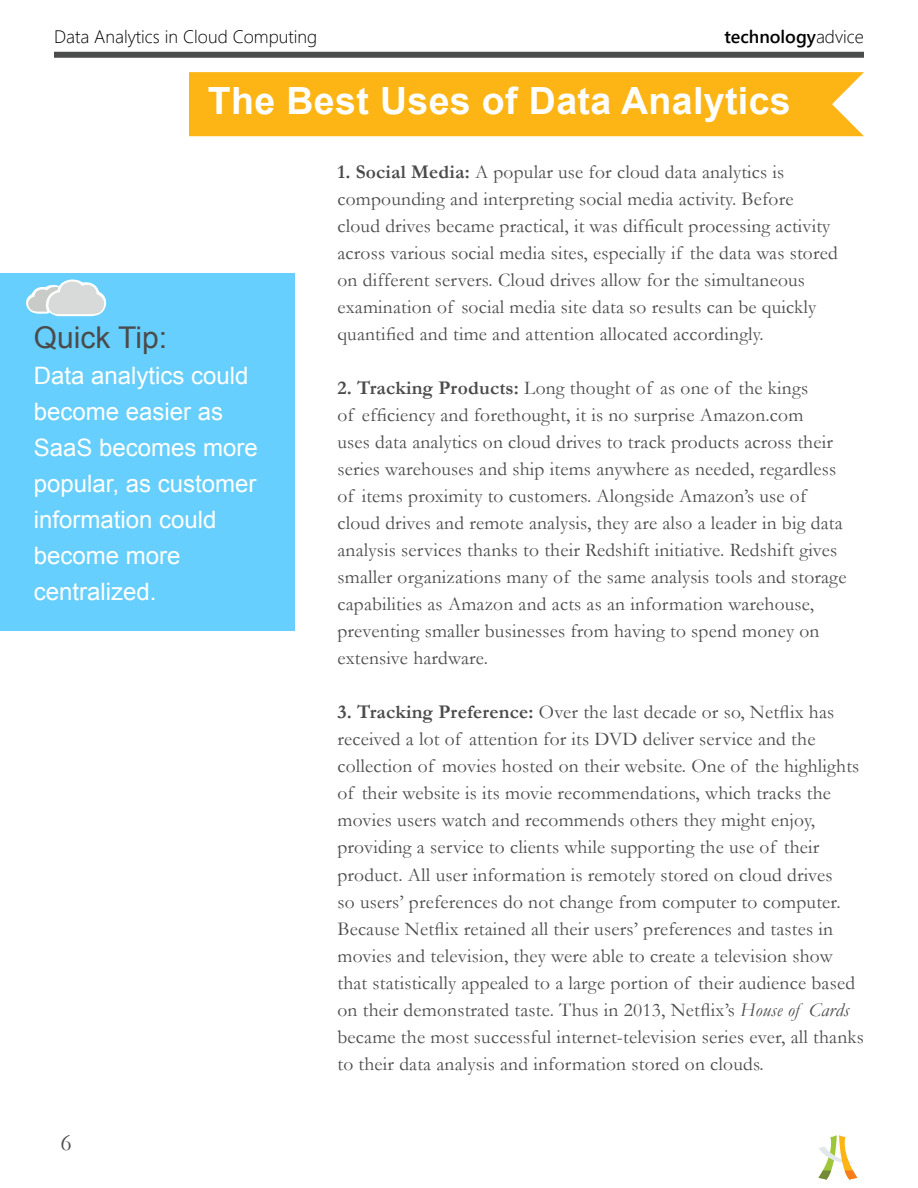
<style>
.page{position:relative;width:918px;height:1188px;background:#fff}
.page>*{position:absolute;margin:0;border:0;box-sizing:border-box;transform-origin:0 0}
.t1{font:700 37.5px "Arial";letter-spacing:.01em;color:#fff}
.t2{font:30px "Arial";color:#4c4b4b}
.t3{font:24px/36px "Arial";color:#fff}
.t4{font:24px "Garamond";color:#4b4c4c}
.t5{font:19.5px/27px "Garamond";letter-spacing:.01em;color:#4c4b4b}
.t6{font:18px "Webly Sleek UI Light";color:#000}
.t7{font:18px "Webly Sleek UI Semibold";color:#000}
.s1{font-family:"Webly Sleek UI Light"}
.s2{font-weight:700}
.s3{font-style:italic}
</style>
<div class="page">
<svg style="left:818px;top:1135px;width:39px;height:45px"></svg>
<div style="left:189px;top:72px;width:675px;height:64px;background:#fcb515"></div>
<div style="left:54px;top:52px;width:810px;height:6px;background:#4b4c4c"></div>
<div style="left:0;top:274px;width:294px;height:357px;background:#67cffd"></div>
<svg style="left:26px;top:280px;width:81px;height:37px"></svg>
<p class="t6" style="left:54px;top:23px;width:265px">Data Analytics in Cloud Computing</p>
<p class="t7" style="left:724px;top:23px;width:141px">technology<span class="s1">advice</span></p>
<h1 class="t1" style="left:208px;top:76px;width:584px">The Best Uses of Data Analytics</h1>
<h2 class="t2" style="left:34px;top:318px;width:135px">Quick Tip:</h2>
<p class="t3" style="left:34px;top:358px;width:226px">Data analytics could become easier as<br>SaaS becomes more popular, as customer information could become more centralized.</p>
<p class="t4" style="left:61px;top:1127px;width:13px">6</p>
<p class="t5" style="left:338px;top:158px;width:502px"><span class="s2">1. Social Media:</span> A popular use for cloud data analytics is compounding and interpreting social media activity. Before cloud drives became practical, it was difficult processing activity across various social media sites, especially if the data was stored on different servers. Cloud drives allow for the simultaneous examination of social media site data so results can be quickly quantified and time and attention allocated accordingly.</p>
<p class="t5" style="left:338px;top:374px;width:511px"><span class="s2">2. Tracking Products:</span> Long thought of as one of the kings<br>of efficiency and forethought, it is no surprise Amazon.com<br>uses data analytics on cloud drives to track products across their series warehouses and ship items anywhere as needed, regardless of items proximity to customers. Alongside Amazon’s use of cloud drives and remote analysis, they are also a leader in big data analysis services thanks to their Redshift initiative. Redshift gives smaller organizations many of the same analysis tools and storage capabilities as Amazon and acts as an information warehouse, preventing smaller businesses from having to spend money on extensive hardware.</p>
<p class="t5" style="left:338px;top:698px;width:528px"><span class="s2">3. Tracking Preference:</span> Over the last decade or so, Netflix has received a lot of attention for its DVD deliver service and the collection of movies hosted on their website. One of the highlights of their website is its movie recommendations, which tracks the movies users watch and recommends others they might enjoy, providing a service to clients while supporting the use of their product. All user information is remotely stored on cloud drives<br>so users’ preferences do not change from computer to computer.<br>Because Netflix retained all their users’ preferences and tastes in movies and television, they were able to create a television show that statistically appealed to a large portion of their audience based on their demonstrated taste. Thus in 2013, Netflix’s <span class="s3">House of Cards </span>became the most successful internet-television series ever, all thanks to their data analysis and information stored on clouds.</p>
</div>
